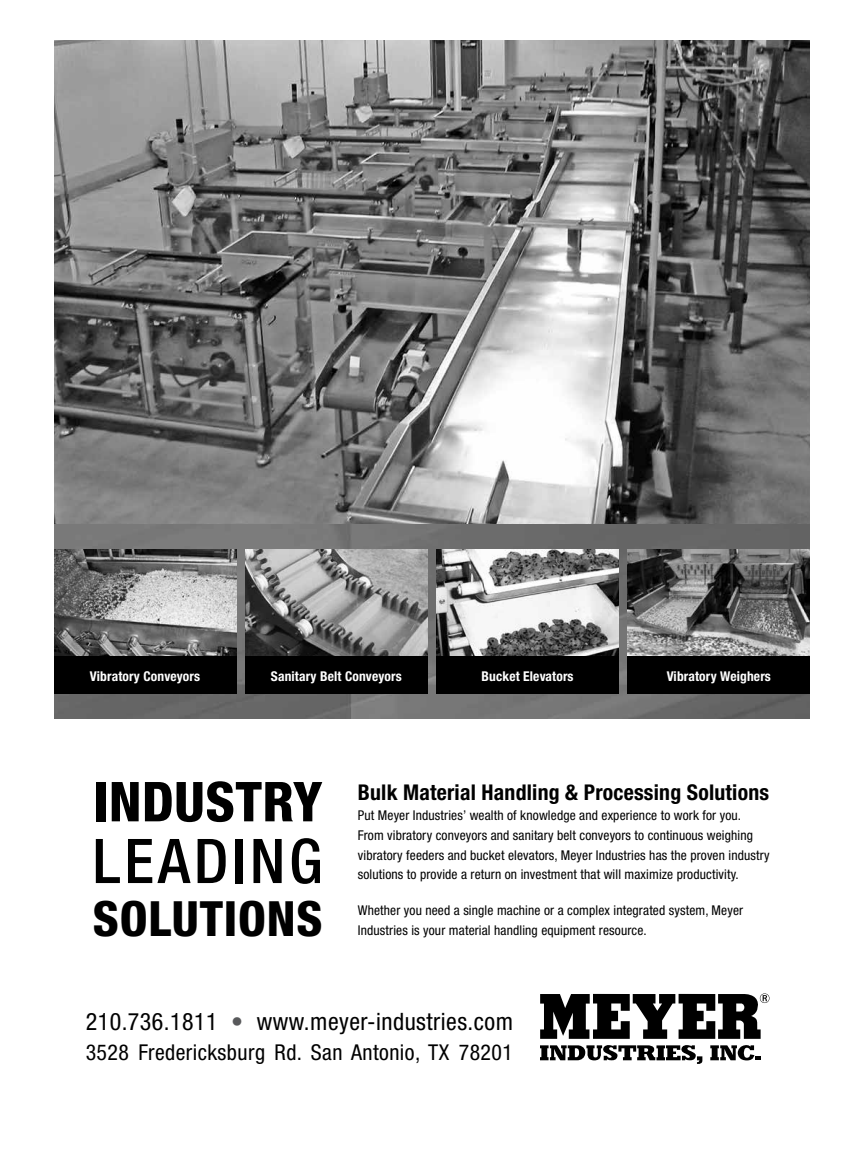
<style>
.page{position:relative;width:864px;height:1161px;background:#fff}
.page>*{position:absolute;margin:0;border:0;box-sizing:border-box;transform-origin:0 0}
.t1{font:500 condensed 61.65px "Helvetica Neue";letter-spacing:.065em;color:#000}
.t2{font:800 condensed 55.05px "Helvetica Neue";letter-spacing:.01em;color:#000}
.t3{font:800 condensed 48.6px "Helvetica Neue";letter-spacing:.015em;color:#000}
.t4{font:condensed 24px "Helvetica Neue";letter-spacing:.02em;color:#000}
.t5{font:condensed 21.9px "Helvetica Neue";letter-spacing:.02em;color:#000}
.t6{font:700 condensed 21.75px "Helvetica Neue";letter-spacing:.01em;color:#000}
.t7{font:condensed 13.5px/20px "Helvetica Neue";letter-spacing:.01em;color:#000}
.t8{font:700 condensed 13.5px "Helvetica Neue";letter-spacing:.01em;color:#fff}
.s1{color:#58595b}
</style>
<div class="page">
<img style="left:54px;top:40px;width:756px;height:485px">
<img style="left:54px;top:525px;width:756px;height:193px">
<svg style="left:710px;top:1045px;width:51px;height:15px"></svg>
<svg style="left:540px;top:1045px;width:162px;height:19px"></svg>
<svg style="left:540px;top:993px;width:230px;height:46px"></svg>
<img style="left:54px;top:550px;width:182px;height:106px">
<div style="left:54px;top:656px;width:182px;height:38px;background:#000"></div>
<img style="left:437px;top:550px;width:182px;height:106px">
<div style="left:437px;top:656px;width:182px;height:38px;background:#000"></div>
<img style="left:245px;top:550px;width:182px;height:106px">
<div style="left:245px;top:656px;width:182px;height:38px;background:#000"></div>
<img style="left:628px;top:550px;width:182px;height:106px">
<div style="left:628px;top:656px;width:182px;height:38px;background:#000"></div>
<p class="t8" style="left:90px;top:668px;width:112px">Vibratory Conveyors</p>
<p class="t8" style="left:271px;top:668px;width:132px">Sanitary Belt Conveyors</p>
<p class="t8" style="left:482px;top:668px;width:93px">Bucket Elevators</p>
<p class="t8" style="left:667px;top:668px;width:106px">Vibratory Weighers</p>
<h2 class="t2" style="left:93px;top:768px;width:231px">INDUSTRY</h2>
<h1 class="t1" style="left:93px;top:824px;width:231px">LEADING</h1>
<h3 class="t3" style="left:93px;top:888px;width:231px">SOLUTIONS</h3>
<h3 class="t6" style="left:358px;top:779px;width:413px">Bulk Material Handling &amp; Processing Solutions</h3>
<p class="t7" style="left:358px;top:805px;width:413px">Put Meyer Industries’ wealth of knowledge and experience to work for you.<br>From vibratory conveyors and sanitary belt conveyors to continuous weighing vibratory feeders and bucket elevators, Meyer Industries has the proven industry solutions to provide a return on investment that will maximize productivity.</p>
<p class="t7" style="left:358px;top:900px;width:387px">Whether you need a single machine or a complex integrated system, Meyer<br>Industries is your material handling equipment resource.</p>
<h3 class="t4" style="left:86px;top:1007px;width:429px">210.736.1811 <span class="s1">•</span> www.meyer-industries.com</h3>
<h3 class="t5" style="left:86px;top:1039px;width:429px">3528 Fredericksburg Rd. San Antonio, TX 78201</h3>
</div>
